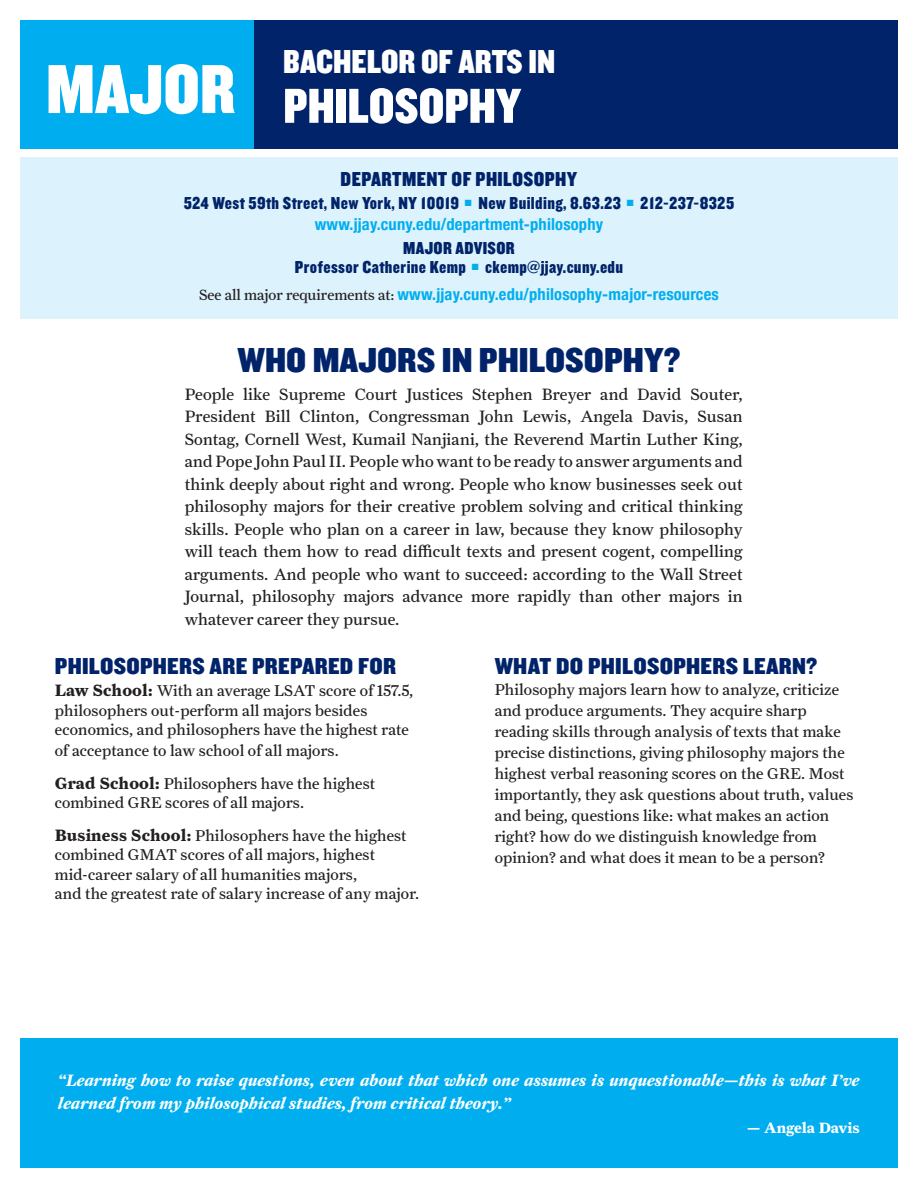
<style>
.page{position:relative;width:918px;height:1188px;background:#fff}
.page>*{position:absolute;margin:0;border:0;box-sizing:border-box;transform-origin:0 0}
.t1{font:72px "Knockout 70 Full Welterwt";color:#fff}
.Major_Titles{font:51px "Knockout 70 Full Welterwt";color:#fff}
.t2{font:36px "Knockout 70 Full Welterwt";color:#002369;scale:1.1 1}
.Major_Titles-2{font:34.5px "Knockout 70 Full Welterwt";color:#fff}
.t3{font:24px "Knockout 70 Full Welterwt";letter-spacing:.01em;color:#002369;scale:1.1 1}
.t4{font:21px "Knockout 70 Full Welterwt";letter-spacing:.02em;color:#002369}
.t5{font:18px "Knockout 70 Full Welterwt";letter-spacing:.02em;color:#002369}
.t6{font:16.5px/22.5px "Farnham Text Regular LF";letter-spacing:.01em;color:#231f20;text-align:justify}
.t7{font:16.5px/22.5px "Farnham Text Bold Ital LF";letter-spacing:.01em;color:#fff}
.t8{font:700 condensed 16.5px "Helvetica Neue";letter-spacing:.01em;color:#00aeef}
._10_5_pt_Farnham{font:15.75px/21px "Farnham Text Regular LF";letter-spacing:.01em;color:#231f20}
.t9{font:15px "Farnham Text Bold LF";letter-spacing:-.01em;color:#fff}
.s1{font-family:"Farnham Text Regular LF";font-weight:400;font-stretch:normal;font-size:15px;color:#231f20}
.s2{font-family:"Farnham Text Bold LF";font-size:16.5px}
</style>
<div class="page">
<div style="left:20px;top:157px;width:878px;height:161px;background:#dcf2fc"></div>
<div style="left:253px;top:20px;width:645px;height:128px;background:#002369"></div>
<div style="left:20px;top:1038px;width:878px;height:130px;background:#00aeef"></div>
<div style="left:20px;top:20px;width:233px;height:128px;background:#00aeef"></div>
<p class="t1" style="left:46px;top:43px;width:191px">MAJOR</p>
<p class="Major_Titles-2" style="left:283px;top:40px;width:273px">BACHELOR OF ARTS IN</p>
<p class="Major_Titles" style="left:283px;top:73px;width:239px">PHILOSOPHY</p>
<p class="t4" style="left:341px;top:166px;width:238px">DEPARTMENT OF PHILOSOPHY</p>
<p class="t5" style="left:184px;top:191px;width:552px">524 West 59th Street, New York, NY 10019 <sup>■</sup> New Building, 8.63.23 <sup>■</sup> 212-237-8325</p>
<p class="t8" style="left:315px;top:210px;width:290px">www.jjay.cuny.edu/department-philosophy</p>
<p class="t5" style="left:403px;top:236px;width:113px">MAJOR ADVISOR</p>
<p class="t5" style="left:295px;top:256px;width:330px">Professor Catherine Kemp <sup>■</sup> ckemp@jjay.cuny.edu</p>
<p class="t8" style="left:199px;top:281px;width:521px"><span class="s1">See all major requirements at:</span> www.jjay.cuny.edu/philosophy-major-resources</p>
<p class="t2" style="left:238px;top:336px;width:404px">WHO MAJORS IN PHILOSOPHY?</p>
<p class="t6" style="left:185px;top:383px;width:560px">People like Supreme Court Justices Stephen Breyer and David Souter, President Bill Clinton, Congressman John Lewis, Angela Davis, Susan Sontag, Cornell West, Kumail Nanjiani, the Reverend Martin Luther King, and Pope John Paul II. People who want to be ready to answer arguments and think deeply about right and wrong. People who know businesses seek out philosophy majors for their creative problem solving and critical thinking skills. People who plan on a career in law, because they know philosophy will teach them how to read difficult texts and present cogent, compelling arguments. And people who want to succeed: according to the Wall Street Journal, philosophy majors advance more rapidly than other majors in whatever career they pursue.</p>
<p class="t3" style="left:55px;top:650px;width:312px">PHILOSOPHERS ARE PREPARED FOR</p>
<p class="_10_5_pt_Farnham" style="left:55px;top:681px;width:360px;line-height:19.5px"><span class="s2">Law School:</span> With an average LSAT score of 157.5, philosophers out-perform all majors besides economics, and philosophers have the highest rate</p>
<p class="_10_5_pt_Farnham" style="left:55px;top:740px;width:286px">of acceptance to law school of all majors.</p>
<p class="_10_5_pt_Farnham" style="left:55px;top:773px;width:322px;line-height:19.5px"><span class="s2">Grad School:</span> Philosophers have the highest combined GRE scores of all majors.</p>
<p class="_10_5_pt_Farnham" style="left:55px;top:825px;width:366px;line-height:19.5px"><span class="s2">Business School:</span> Philosophers have the highest combined GMAT scores of all majors, highest mid-career salary of all humanities majors,<br>and the greatest rate of salary increase of any major.</p>
<p class="t3" style="left:495px;top:650px;width:295px">WHAT DO PHILOSOPHERS LEARN?</p>
<p class="_10_5_pt_Farnham" style="left:495px;top:679px;width:360px">Philosophy majors learn how to analyze, criticize and produce arguments. They acquire sharp reading skills through analysis of texts that make precise distinctions, giving philosophy majors the highest verbal reasoning scores on the GRE. Most importantly, they ask questions about truth, values and being, questions like: what makes an action right? how do we distinguish knowledge from opinion? and what does it mean to be a person?</p>
<p class="t7" style="left:58px;top:1069px;width:803px">“Learning how to raise questions, even about that which one assumes is unquestionable—this is what I’ve learned from my philosophical studies, from critical theory.”</p>
<p class="t9" style="left:747px;top:1118px;width:114px">— Angela Davis</p>
</div>
